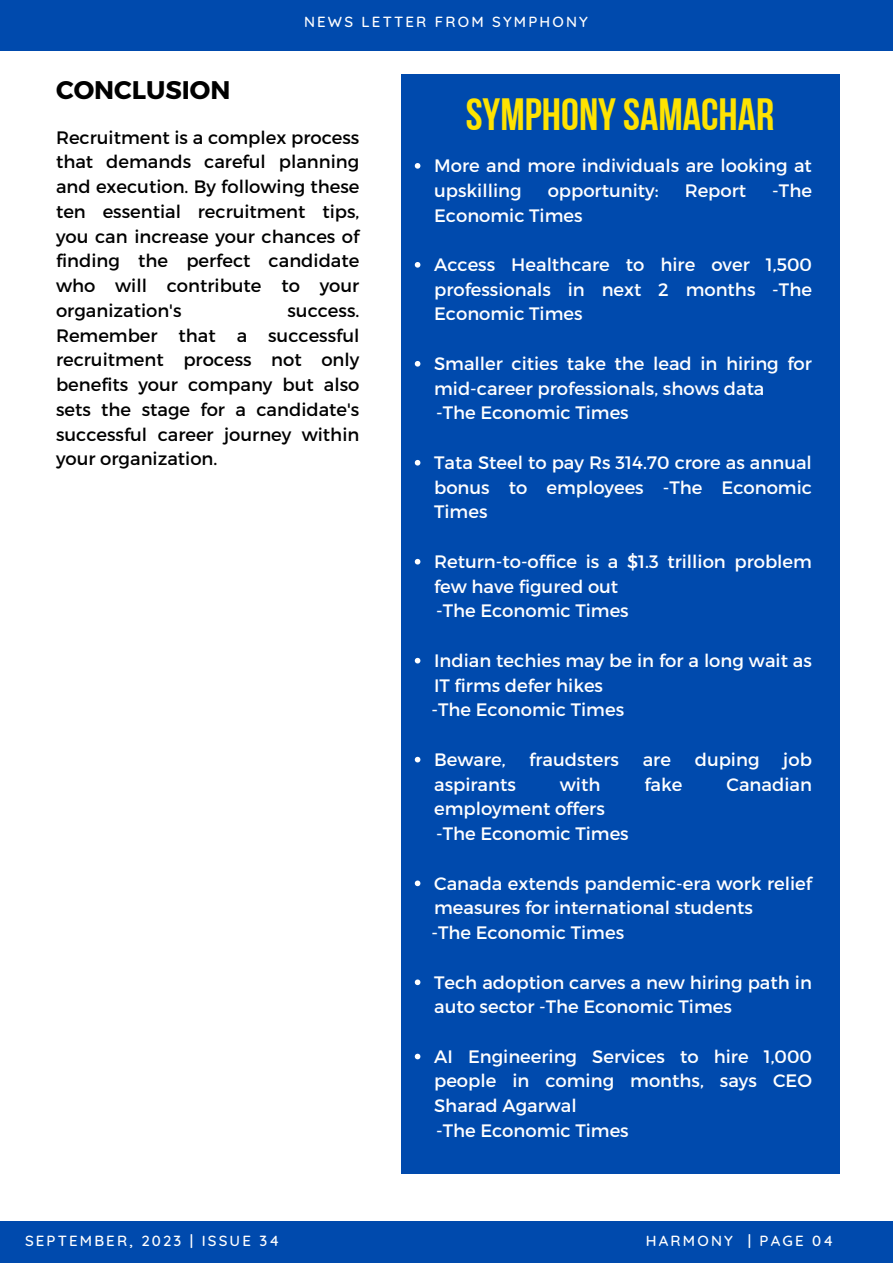
<style>
.page{position:relative;width:893px;height:1264px;background:#fff}
.page>*{position:absolute;margin:0;border:0;box-sizing:border-box;transform-origin:0 0}
.t1{font:45px "Bebas Neue Cyrillic";color:#fee301}
.t2{font:700 25.5px "Montserrat";color:#000}
.t3{font:18px/24.8px "Montserrat";color:#fff}
.t4{font:18px/24.8px "Montserrat";color:#000;text-align:justify}
.t5{font:500 15px "Quicksand";letter-spacing:.145em;color:#fff}
</style>
<div class="page">
<div style="left:0;top:0;width:892px;height:51px;background:#004aad"></div>
<div style="left:0;top:1221px;width:892px;height:41px;background:#004aad"></div>
<div style="left:400px;top:74px;width:439px;height:1099px;background:#004aad"></div>
<svg style="left:415px;top:163px;width:5px;height:6px"></svg>
<svg style="left:415px;top:262px;width:5px;height:5px"></svg>
<svg style="left:415px;top:361px;width:5px;height:5px"></svg>
<svg style="left:415px;top:460px;width:5px;height:5px"></svg>
<svg style="left:415px;top:559px;width:5px;height:5px"></svg>
<svg style="left:415px;top:658px;width:5px;height:5px"></svg>
<svg style="left:415px;top:756px;width:5px;height:6px"></svg>
<svg style="left:415px;top:880px;width:5px;height:6px"></svg>
<svg style="left:415px;top:979px;width:5px;height:6px"></svg>
<svg style="left:415px;top:1053px;width:5px;height:6px"></svg>
<p class="t5" style="left:304px;top:12px;width:285px">NEWS LETTER FROM SYMPHONY</p>
<p class="t2" style="left:56px;top:73px;width:176px">CONCLUSION</p>
<p class="t4" style="left:56px;top:124px;width:305px">Recruitment is a complex process that demands careful planning and execution. By following these ten essential recruitment tips, you can increase your chances of finding the perfect candidate who will contribute to your organization's</p>
<p class="t4" style="left:56px;top:297px;width:305px;text-indent:231px">success.<br>Remember that a successful recruitment process not only benefits your company but also sets the stage for a candidate's successful career journey within your organization.</p>
<p class="t1" style="left:465px;top:96px;width:310px">SYMPHONYSAMACHAR</p>
<p class="t3" style="left:434px;top:152px;width:379px">More and more individuals are looking at upskilling</p>
<p class="t3" style="left:547px;top:177px;width:112px">opportunity:</p>
<p class="t3" style="left:684px;top:177px;width:63px">Report</p>
<p class="t3" style="left:772px;top:177px;width:41px">-The</p>
<p class="t3" style="left:434px;top:202px;width:150px">Economic Times</p>
<p class="t3" style="left:434px;top:251px;width:379px;text-align:justify">Access Healthcare to hire over 1,500 professionals in next 2 months -The Economic Times</p>
<p class="t3" style="left:434px;top:350px;width:379px">Smaller cities take the lead in hiring for mid-career professionals, shows data</p>
<p class="t3" style="left:436px;top:400px;width:194px">-The Economic Times</p>
<p class="t3" style="left:434px;top:449px;width:379px;text-align:justify">Tata Steel to pay Rs 314.70 crore as annual bonus to employees -The Economic Times</p>
<p class="t3" style="left:434px;top:548px;width:379px">Return-to-office is a $1.3 trillion problem few have figured out</p>
<p class="t3" style="left:436px;top:597px;width:194px">-The Economic Times</p>
<p class="t3" style="left:434px;top:647px;width:379px">Indian techies may be in for a long wait as<br>IT firms defer hikes</p>
<p class="t3" style="left:431px;top:696px;width:194px">-The Economic Times</p>
<p class="t3" style="left:434px;top:746px;width:73px">Beware,</p>
<p class="t3" style="left:529px;top:746px;width:91px">fraudsters</p>
<p class="t3" style="left:642px;top:746px;width:30px">are</p>
<p class="t3" style="left:694px;top:746px;width:66px">duping</p>
<p class="t3" style="left:783px;top:746px;width:30px">job</p>
<p class="t3" style="left:434px;top:770px;width:83px">aspirants</p>
<p class="t3" style="left:560px;top:770px;width:42px">with</p>
<p class="t3" style="left:644px;top:770px;width:39px">fake</p>
<p class="t3" style="left:726px;top:770px;width:87px">Canadian</p>
<p class="t3" style="left:434px;top:795px;width:172px">employment offers</p>
<p class="t3" style="left:436px;top:820px;width:194px">-The Economic Times</p>
<p class="t3" style="left:434px;top:869px;width:379px">Canada extends pandemic-era work relief measures for international students</p>
<p class="t3" style="left:431px;top:919px;width:194px">-The Economic Times</p>
<p class="t3" style="left:434px;top:968px;width:379px">Tech adoption carves a new hiring path in auto sector -The Economic Times</p>
<p class="t3" style="left:434px;top:1043px;width:379px;text-align:justify">AI Engineering Services to hire 1,000 people in coming months, says CEO Sharad Agarwal</p>
<p class="t3" style="left:436px;top:1117px;width:194px">-The Economic Times</p>
<p class="t5" style="left:25px;top:1230px;width:255px">SEPTEMBER, 2023 | ISSUE 34</p>
<p class="t5" style="left:645px;top:1230px;width:189px">HARMONY | PAGE 04</p>
</div>
